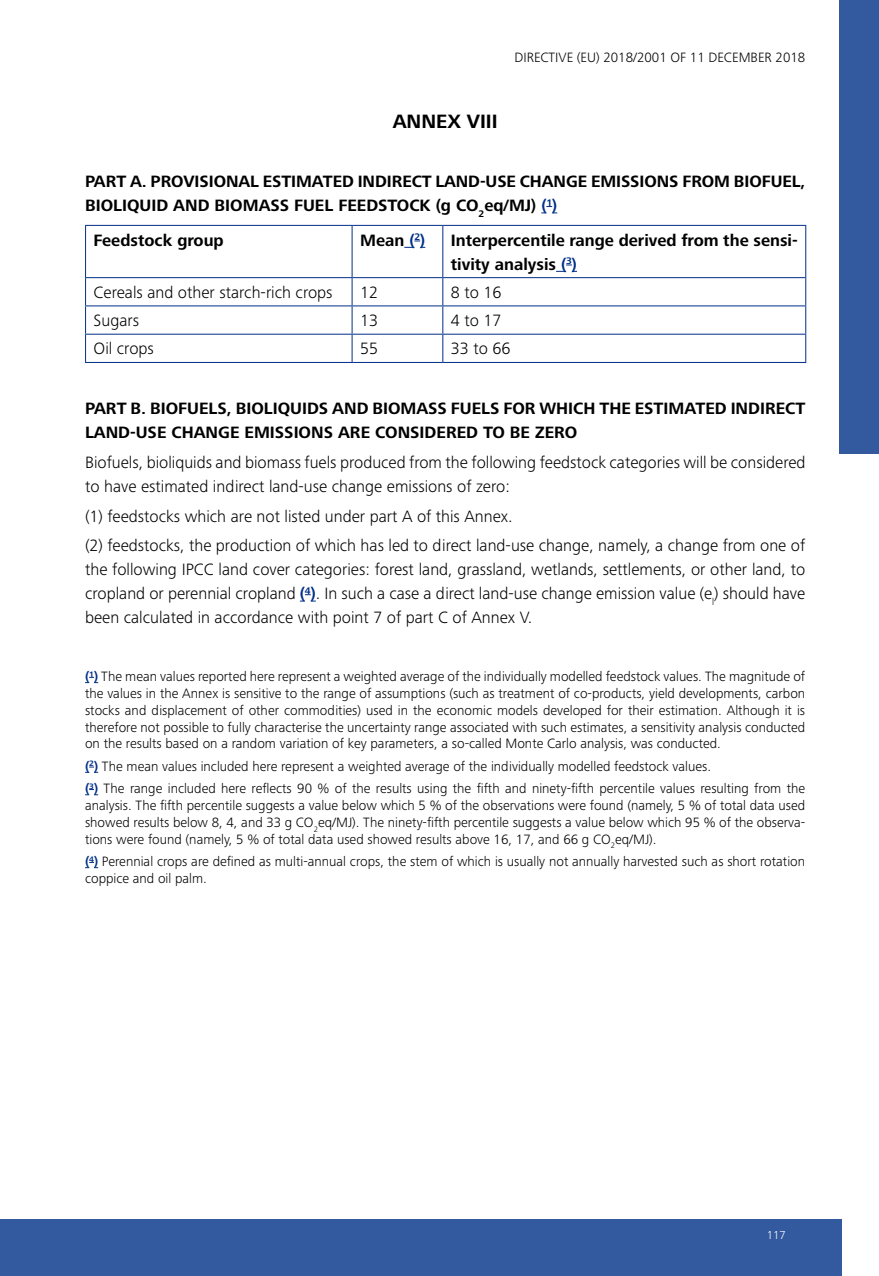
<style>
.page{position:relative;width:879px;height:1276px;background:#fff}
.page>*{position:absolute;margin:0;border:0;box-sizing:border-box;transform-origin:0 0}
.t1{font:700 20px "Frutiger Next Pro";color:#000}
.t2{font:300 17px/24px "Frutiger Next Pro";color:#000}
.t3{font:700 17px/24px "Frutiger Next Pro";color:#000}
.t4{font:300 14px/16.8px "Frutiger Next Pro";color:#000;text-align:justify}
.t5{font:300 12px "Frutiger Next Pro";color:#fff}
.s1{color:#002f87}
.s2{font-weight:700;color:#002f87}
</style>
<div class="page">
<svg style="left:541px;top:206px;width:16px;height:7px"></svg>
<svg style="left:300px;top:594px;width:16px;height:7px"></svg>
<svg style="left:85px;top:677px;width:13px;height:6px"></svg>
<svg style="left:85px;top:766px;width:13px;height:7px"></svg>
<svg style="left:85px;top:789px;width:13px;height:6px"></svg>
<svg style="left:85px;top:862px;width:13px;height:6px"></svg>
<hr style="left:85px;top:225px;width:267px;height:1px;background:#002f87">
<hr style="left:85px;top:226px;width:1px;height:51px;background:#002f87">
<hr style="left:352px;top:225px;width:91px;height:1px;background:#002f87">
<hr style="left:351px;top:226px;width:1px;height:51px;background:#002f87">
<hr style="left:443px;top:225px;width:363px;height:1px;background:#002f87">
<hr style="left:442px;top:226px;width:1px;height:51px;background:#002f87">
<hr style="left:805px;top:226px;width:1px;height:51px;background:#002f87">
<hr style="left:85px;top:277px;width:267px;height:1px;background:#002f87">
<hr style="left:352px;top:277px;width:91px;height:1px;background:#002f87">
<hr style="left:443px;top:277px;width:363px;height:1px;background:#002f87">
<hr style="left:85px;top:305px;width:267px;height:1px;background:#002f87">
<hr style="left:352px;top:305px;width:91px;height:1px;background:#002f87">
<hr style="left:443px;top:305px;width:363px;height:1px;background:#002f87">
<hr style="left:85px;top:334px;width:267px;height:1px;background:#002f87">
<svg style="left:85px;top:278px;width:1px;height:84px"></svg>
<hr style="left:85px;top:362px;width:267px;height:1px;background:#002f87">
<hr style="left:352px;top:334px;width:91px;height:1px;background:#002f87">
<svg style="left:351px;top:278px;width:1px;height:84px"></svg>
<hr style="left:352px;top:362px;width:91px;height:1px;background:#002f87">
<hr style="left:443px;top:334px;width:363px;height:1px;background:#002f87">
<svg style="left:442px;top:278px;width:1px;height:84px"></svg>
<svg style="left:805px;top:278px;width:1px;height:84px"></svg>
<hr style="left:443px;top:362px;width:363px;height:1px;background:#002f87">
<svg style="left:404px;top:241px;width:21px;height:7px"></svg>
<svg style="left:556px;top:265px;width:21px;height:7px"></svg>
<div style="left:0;top:1219px;width:841px;height:57px;background:#33599f"></div>
<div style="left:839px;top:0;width:40px;height:454px;background:#33599f"></div>
<p class="t4" style="left:514px;top:49px;width:292px">DIRECTIVE (EU) 2018/2001 OF 11 DECEMBER 2018</p>
<h1 class="t1" style="left:393px;top:110px;width:106px">ANNEX VIII</h1>
<p class="t3" style="left:85px;top:169px;width:722px">PART A. PROVISIONAL ESTIMATED INDIRECT LAND-USE CHANGE EMISSIONS FROM BIOFUEL,<br>BIOLIQUID AND BIOMASS FUEL FEEDSTOCK (g CO<sub>2</sub>eq/MJ) <span class="s1">(</span><sup>1</sup><span class="s1">)</span></p>
<p class="t3" style="left:94px;top:228px;width:132px">Feedstock group</p>
<p class="t3" style="left:360px;top:228px;width:67px">Mean <span class="s1">(</span><sup>2</sup><span class="s1">)</span></p>
<p class="t3" style="left:451px;top:228px;width:348px">Interpercentile range derived from the sensi&shy;tivity analysis <span class="s1">(</span><sup>3</sup><span class="s1">)</span></p>
<p class="t2" style="left:94px;top:280px;width:241px">Cereals and other starch-rich crops</p>
<p class="t2" style="left:360px;top:280px;width:20px">12</p>
<p class="t2" style="left:451px;top:280px;width:52px">8 to 16</p>
<p class="t2" style="left:94px;top:308px;width:47px">Sugars</p>
<p class="t2" style="left:360px;top:308px;width:20px">13</p>
<p class="t2" style="left:451px;top:308px;width:52px">4 to 17</p>
<p class="t2" style="left:94px;top:337px;width:62px">Oil crops</p>
<p class="t2" style="left:360px;top:337px;width:20px">55</p>
<p class="t2" style="left:451px;top:337px;width:61px">33 to 66</p>
<p class="t3" style="left:85px;top:397px;width:722px">PART B. BIOFUELS, BIOLIQUIDS AND BIOMASS FUELS FOR WHICH THE ESTIMATED INDIRECT<br>LAND-USE CHANGE EMISSIONS ARE CONSIDERED TO BE ZERO</p>
<p class="t2" style="left:85px;top:450px;width:722px">Biofuels, bioliquids and biomass fuels produced from the following feedstock categories will be considered to have estimated indirect land-use change emissions of zero:</p>
<p class="t2" style="left:85px;top:501px;width:721px;line-height:29.6px">(1) feedstocks which are not listed under part A of this Annex.<br>(2) feedstocks, the production of which has led to direct land-use change, namely, a change from one of</p>
<p class="t2" style="left:85px;top:558px;width:722px;text-align:justify">the following IPCC land cover categories: forest land, grassland, wetlands, settlements, or other land, to cropland or perennial cropland <span class="s2">(</span><sup>4</sup><span class="s2">)</span>. In such a case a direct land-use change emission value (e<sub>l</sub>) should have been calculated in accordance with point 7 of part C of Annex V.</p>
<p class="t4" style="left:85px;top:668px;width:722px"><span class="s2">(</span><sup>1</sup><span class="s2">)</span> The mean values reported here represent a weighted average of the individually modelled feedstock values. The magnitude of the values in the Annex is sensitive to the range of assumptions (such as treatment of co-products, yield developments, carbon stocks and displacement of other commodities) used in the economic models developed for their estimation. Although it is therefore not possible to fully characterise the uncertainty range associated with such estimates, a sensitivity analysis conducted on the results based on a random variation of key parameters, a so-called Monte Carlo analysis, was conducted.</p>
<p class="t4" style="left:85px;top:755px;width:721px;line-height:22.4px"><span class="s2">(</span><sup>2</sup><span class="s2">)</span> The mean values included here represent a weighted average of the individually modelled feedstock values.<br><span class="s2">(</span><sup>3</sup><span class="s2">)</span> The range included here reflects 90 % of the results using the fifth and ninety-fifth percentile values resulting from the</p>
<p class="t4" style="left:85px;top:797px;width:722px">analysis. The fifth percentile suggests a value below which 5 % of the observations were found (namely, 5 % of total data used showed results below 8, 4, and 33 g CO<sub>2</sub>eq/MJ). The ninety-fifth percentile suggests a value below which 95 % of the observa&shy;tions were found (namely, 5 % of total data used showed results above 16, 17, and 66 g CO<sub>2</sub>eq/MJ).</p>
<p class="t4" style="left:85px;top:853px;width:721px"><span class="s2">(</span><sup>4</sup><span class="s2">)</span> Perennial crops are defined as multi-annual crops, the stem of which is usually not annually harvested such as short rotation coppice and oil palm.</p>
<p class="t5" style="left:767px;top:1227px;width:21px">117</p>
</div>
